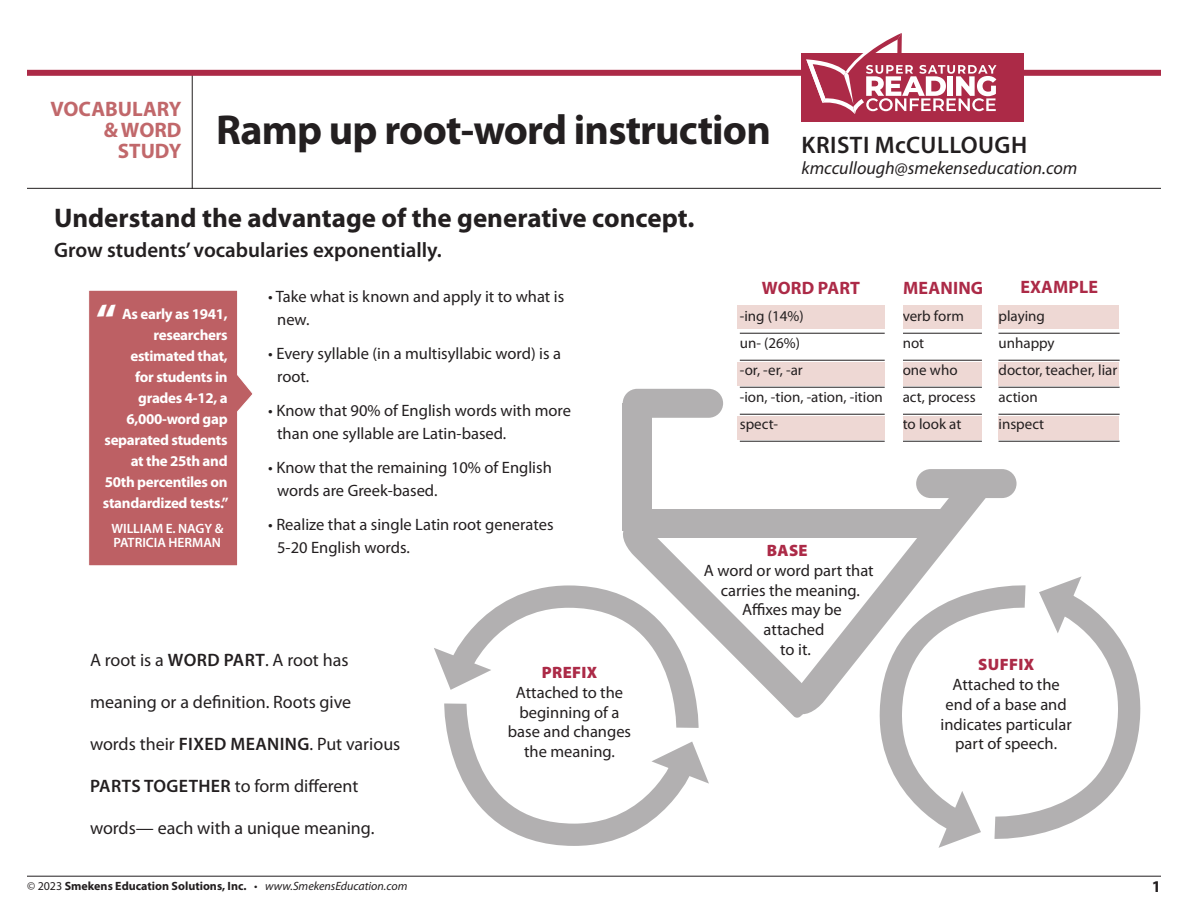
<style>
.page{position:relative;width:1188px;height:918px;background:#fff}
.page>*{position:absolute;margin:0;border:0;box-sizing:border-box;transform-origin:0 0}
.t1{font:700 42px "Myriad Pro";letter-spacing:-.02em;color:#231f20}
.t2{font:900 41.1px "Myriad Pro";color:#fff}
.t3{font:700 27px "Myriad Pro";color:#231f20}
.t4{font:600 24px "Myriad Pro";letter-spacing:.02em;color:#231f20}
.t5{font:600 21px "Myriad Pro";color:#231f20}
.t6{font:700 21px/21px "Myriad Pro";color:#c1686b;text-align:right}
.t7{font:18px "Myriad Pro";color:#231f20}
.t8{font:italic 18px "Myriad Pro";color:#231f20}
.t9{font:700 18px "Myriad Pro";letter-spacing:.01em;color:#ac2a47}
.t10{font:16.5px/19.8px "Myriad Pro";color:#231f20}
.t11{font:900 16.5px "Myriad Pro";letter-spacing:.02em;color:#ac2a47}
.Copyright{font:700 16.5px "Myriad Pro";color:#231f20}
.t12{font:700 15px/21px "Myriad Pro";letter-spacing:-.02em;color:#fff;text-align:right}
.t13{font:15px "Myriad Pro";color:#231f20}
.t14{font:600 13.5px/13.5px "Myriad Pro";color:#fff}
.Copyright-2{font:700 12px "Myriad Pro";color:#231f20}
.s1{font-weight:600}
.s2{font-weight:400}
.s3{font-weight:400;font-style:italic}
</style>
<div class="page">
<hr style="left:192px;top:70px;width:1px;height:119px;background:#231f20">
<hr style="left:27px;top:188px;width:1134px;height:1px;background:#231f20">
<div style="left:27px;top:70px;width:1134px;height:6px;background:#ac2a47"></div>
<div style="left:801px;top:54px;width:223px;height:68px;background:#ac2a47"></div>
<svg style="left:806px;top:33px;width:191px;height:81px"></svg>
<div style="left:737px;top:417px;width:382px;height:23px;background:#eed8d4"></div>
<div style="left:737px;top:362px;width:382px;height:24px;background:#eed8d4"></div>
<div style="left:737px;top:305px;width:382px;height:23px;background:#eed8d4"></div>
<hr style="left:740px;top:333px;width:145px;height:1px;background:#231f20">
<hr style="left:740px;top:360px;width:145px;height:1px;background:#231f20">
<hr style="left:740px;top:387px;width:145px;height:1px;background:#231f20">
<hr style="left:740px;top:414px;width:145px;height:1px;background:#231f20">
<hr style="left:740px;top:441px;width:145px;height:1px;background:#231f20">
<hr style="left:903px;top:333px;width:79px;height:1px;background:#231f20">
<hr style="left:903px;top:360px;width:79px;height:1px;background:#231f20">
<hr style="left:903px;top:387px;width:79px;height:1px;background:#231f20">
<hr style="left:903px;top:414px;width:79px;height:1px;background:#231f20">
<hr style="left:903px;top:441px;width:79px;height:1px;background:#231f20">
<hr style="left:999px;top:333px;width:121px;height:1px;background:#231f20">
<hr style="left:999px;top:360px;width:121px;height:1px;background:#231f20">
<hr style="left:999px;top:387px;width:121px;height:1px;background:#231f20">
<hr style="left:999px;top:414px;width:121px;height:1px;background:#231f20">
<hr style="left:999px;top:441px;width:121px;height:1px;background:#231f20">
<div style="left:983px;top:265px;width:15px;height:191px;background:#fff"></div>
<div style="left:885px;top:265px;width:18px;height:191px;background:#fff"></div>
<svg style="left:457px;top:585px;width:163px;height:63px"></svg>
<svg style="left:434px;top:648px;width:57px;height:33px"></svg>
<svg style="left:879px;top:717px;width:60px;height:107px"></svg>
<svg style="left:939px;top:791px;width:34px;height:57px"></svg>
<svg style="left:444px;top:681px;width:255px;height:165px"></svg>
<svg style="left:651px;top:742px;width:58px;height:42px"></svg>
<svg style="left:973px;top:585px;width:168px;height:254px"></svg>
<svg style="left:1039px;top:576px;width:43px;height:57px"></svg>
<div style="left:623px;top:389px;width:100px;height:29px;background:#b2b0b1;border-radius:14px"></div>
<div style="left:623px;top:403px;width:29px;height:127px;background:#b2b0b1"></div>
<div style="left:632px;top:509px;width:318px;height:29px;background:#b2b0b1"></div>
<div style="left:916px;top:469px;width:101px;height:29px;background:#b2b0b1;border-radius:14px"></div>
<svg style="left:620px;top:519px;width:179px;height:199px"></svg>
<svg style="left:787px;top:470px;width:208px;height:247px"></svg>
<hr style="left:27px;top:876px;width:1134px;height:1px;background:#231f20">
<svg style="left:89px;top:290px;width:164px;height:276px;background:#c36f73"></svg>
<p class="t6" style="left:50px;top:98px;width:133px">VOCABULARY &amp; WORD<br>STUDY</p>
<p class="t1" style="left:216px;top:103px;width:556px">Ramp up root-word instruction</p>
<p class="t3" style="left:54px;top:201px;width:642px">Understand the advantage of the generative concept.</p>
<p class="t5" style="left:54px;top:237px;width:389px">Grow students’ vocabularies exponentially.</p>
<p class="t4" style="left:802px;top:130px;width:227px">KRISTI McCULLOUGH</p>
<p class="t8" style="left:801px;top:157px;width:278px">kmccullough@smekenseducation.com</p>
<p class="t2" style="left:96px;top:296px;width:22px">“</p>
<p class="t12" style="left:103px;top:303px;width:127px">As early as 1941, researchers estimated that,<br>for students in grades 4-12, a<br>6,000-word gap separated students at the 25th and<br>50th percentiles on standardized tests.”</p>
<p class="t14" style="left:111px;top:521px;width:113px">WILLIAM E. NAGY &amp;<br>PATRICIA HERMAN</p>
<p class="t10" style="left:277px;top:285px;width:289px;line-height:22.5px;text-indent:-9px">• Take what is known and apply it to what is new.</p>
<p class="t10" style="left:277px;top:342px;width:285px;line-height:22.5px;text-indent:-9px">• Every syllable (in a multisyllabic word) is a root.</p>
<p class="t10" style="left:277px;top:399px;width:295px;line-height:22.5px;text-indent:-9px">• Know that 90% of English words with more than one syllable are Latin-based.</p>
<p class="t10" style="left:277px;top:456px;width:276px;line-height:22.5px;text-indent:-9px">• Know that the remaining 10% of English words are Greek-based.</p>
<p class="t10" style="left:277px;top:513px;width:278px;line-height:22.5px;text-indent:-9px">• Realize that a single Latin root generates<br>5-20 English words.</p>
<p class="t7" style="left:90px;top:649px;width:260px">A root is a <span class="s1">WORD PART</span>. A root has</p>
<p class="t7" style="left:90px;top:691px;width:263px">meaning or a definition. Roots give</p>
<p class="t7" style="left:90px;top:733px;width:312px">words their <span class="s1">FIXED MEANING</span>. Put various</p>
<p class="t7" style="left:90px;top:775px;width:270px"><span class="s1">PARTS TOGETHER</span> to form different</p>
<p class="t7" style="left:90px;top:817px;width:286px">words— each with a unique meaning.</p>
<p class="t11" style="left:542px;top:663px;width:57px">PREFIX</p>
<p class="t10" style="left:508px;top:682px;width:125px;text-align:center">Attached to the beginning of a base and changes the meaning.</p>
<p class="t9" style="left:762px;top:276px;width:100px">WORD PART</p>
<p class="t9" style="left:903px;top:276px;width:81px">MEANING</p>
<p class="t9" style="left:1020px;top:275px;width:79px">EXAMPLE</p>
<p class="t13" style="left:740px;top:307px;width:65px">-ing (14%)</p>
<p class="t13" style="left:740px;top:334px;width:62px">un- (26%)</p>
<p class="t13" style="left:740px;top:361px;width:65px">-or, -er, -ar</p>
<p class="t13" style="left:740px;top:388px;width:145px">-ion, -tion, -ation, -ition</p>
<p class="t13" style="left:740px;top:415px;width:40px">spect-</p>
<p class="t13" style="left:903px;top:307px;width:63px">verb form</p>
<p class="t13" style="left:903px;top:334px;width:23px">not</p>
<p class="t13" style="left:903px;top:361px;width:56px">one who</p>
<p class="t13" style="left:903px;top:388px;width:74px">act, process</p>
<p class="t13" style="left:903px;top:415px;width:60px">to look at</p>
<p class="t13" style="left:999px;top:307px;width:48px">playing</p>
<p class="t13" style="left:999px;top:334px;width:58px">unhappy</p>
<p class="t13" style="left:999px;top:361px;width:120px">doctor, teacher, liar</p>
<p class="t13" style="left:999px;top:388px;width:41px">action</p>
<p class="t13" style="left:999px;top:415px;width:47px">inspect</p>
<p class="t11" style="left:767px;top:541px;width:42px">BASE</p>
<p class="t10" style="left:704px;top:560px;width:171px">A word or word part that</p>
<p class="t10" style="left:721px;top:580px;width:141px">carries the meaning.</p>
<p class="t10" style="left:742px;top:600px;width:101px">Affixes may be</p>
<p class="t10" style="left:764px;top:619px;width:62px">attached</p>
<p class="t10" style="left:780px;top:639px;width:32px">to it.</p>
<p class="t11" style="left:978px;top:655px;width:57px">SUFFIX</p>
<p class="t10" style="left:941px;top:674px;width:133px;text-align:center">Attached to the end of a base and indicates particular part of speech.</p>
<p class="Copyright-2" style="left:27px;top:878px;width:382px"><span class="s2">© 2023</span> Smekens Education Solutions, Inc. <span class="s2">•</span> <span class="s3">www.SmekensEducation.com</span></p>
<p class="Copyright" style="left:1152px;top:876px;width:11px">1</p>
</div>
